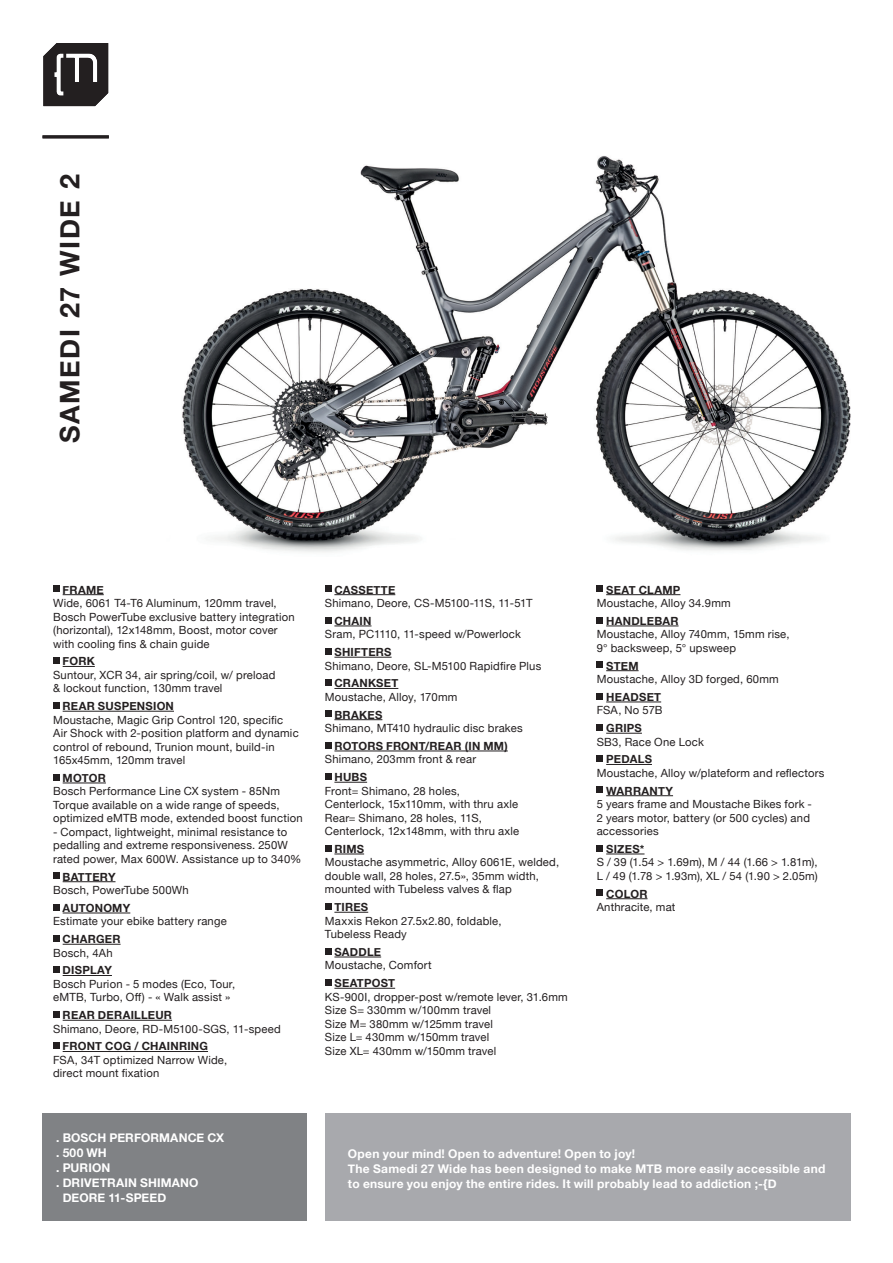
<style>
.page{position:relative;width:893px;height:1263px;background:#fff}
.page>*{position:absolute;margin:0;border:0;box-sizing:border-box;transform-origin:0 0}
.t1{font:700 27px "Helvetica Neue";letter-spacing:.06em;color:#231f20}
.t2{font:700 12px/15px "Helvetica Neue";letter-spacing:.02em;color:#fff}
.t3{font:11.25px/13.5px "Helvetica Neue";letter-spacing:.015em;color:#231f20}
.t4{font:700 11.25px "Helvetica Neue";letter-spacing:.02em;color:#231f20}
</style>
<div class="page">
<hr style="left:43px;top:135px;width:66px;height:3px;background:#231f20">
<svg style="left:43px;top:43px;width:65px;height:63px;background:#474444"></svg>
<div style="left:325px;top:1113px;width:525px;height:107px;background:#a8a9ad"></div>
<div style="left:43px;top:1113px;width:264px;height:107px;background:#808285"></div>
<img style="left:182px;top:156px;width:669px;height:396px">
<hr style="left:63px;top:594px;width:41px;height:1px;background:#231f20">
<hr style="left:63px;top:666px;width:32px;height:1px;background:#231f20">
<hr style="left:63px;top:711px;width:111px;height:1px;background:#231f20">
<hr style="left:63px;top:783px;width:43px;height:1px;background:#231f20">
<hr style="left:63px;top:881px;width:53px;height:1px;background:#231f20">
<hr style="left:63px;top:913px;width:67px;height:1px;background:#231f20">
<hr style="left:63px;top:944px;width:58px;height:1px;background:#231f20">
<hr style="left:63px;top:975px;width:49px;height:1px;background:#231f20">
<hr style="left:63px;top:1020px;width:109px;height:1px;background:#231f20">
<hr style="left:63px;top:1051px;width:145px;height:1px;background:#231f20">
<div style="left:53px;top:586px;width:7px;height:6px;background:#231f20"></div>
<div style="left:53px;top:657px;width:7px;height:7px;background:#231f20"></div>
<div style="left:53px;top:702px;width:7px;height:6px;background:#231f20"></div>
<div style="left:53px;top:774px;width:7px;height:6px;background:#231f20"></div>
<div style="left:53px;top:873px;width:7px;height:6px;background:#231f20"></div>
<div style="left:53px;top:904px;width:7px;height:6px;background:#231f20"></div>
<div style="left:53px;top:935px;width:7px;height:7px;background:#231f20"></div>
<div style="left:53px;top:966px;width:7px;height:7px;background:#231f20"></div>
<div style="left:53px;top:1011px;width:7px;height:7px;background:#231f20"></div>
<div style="left:53px;top:1042px;width:7px;height:7px;background:#231f20"></div>
<hr style="left:334px;top:594px;width:61px;height:1px;background:#231f20">
<hr style="left:334px;top:626px;width:37px;height:1px;background:#231f20">
<hr style="left:334px;top:657px;width:58px;height:1px;background:#231f20">
<hr style="left:334px;top:688px;width:64px;height:1px;background:#231f20">
<hr style="left:334px;top:719px;width:48px;height:1px;background:#231f20">
<hr style="left:334px;top:751px;width:174px;height:1px;background:#231f20">
<hr style="left:334px;top:782px;width:33px;height:1px;background:#231f20">
<hr style="left:334px;top:854px;width:30px;height:1px;background:#231f20">
<hr style="left:334px;top:912px;width:34px;height:1px;background:#231f20">
<hr style="left:334px;top:957px;width:47px;height:1px;background:#231f20">
<hr style="left:334px;top:988px;width:61px;height:1px;background:#231f20">
<svg style="left:325px;top:586px;width:6px;height:6px"></svg>
<svg style="left:325px;top:617px;width:6px;height:6px"></svg>
<svg style="left:325px;top:648px;width:6px;height:6px"></svg>
<div style="left:325px;top:679px;width:6px;height:7px;background:#231f20"></div>
<svg style="left:325px;top:711px;width:6px;height:6px"></svg>
<svg style="left:325px;top:742px;width:6px;height:6px"></svg>
<div style="left:325px;top:773px;width:6px;height:7px;background:#231f20"></div>
<svg style="left:325px;top:845px;width:6px;height:6px"></svg>
<div style="left:325px;top:903px;width:6px;height:7px;background:#231f20"></div>
<svg style="left:325px;top:948px;width:6px;height:6px"></svg>
<div style="left:325px;top:979px;width:6px;height:7px;background:#231f20"></div>
<hr style="left:606px;top:594px;width:74px;height:1px;background:#231f20">
<hr style="left:606px;top:626px;width:73px;height:1px;background:#231f20">
<hr style="left:606px;top:670px;width:33px;height:1px;background:#231f20">
<hr style="left:606px;top:702px;width:55px;height:1px;background:#231f20">
<hr style="left:606px;top:733px;width:36px;height:1px;background:#231f20">
<hr style="left:606px;top:764px;width:46px;height:1px;background:#231f20">
<hr style="left:606px;top:795px;width:67px;height:1px;background:#231f20">
<hr style="left:606px;top:854px;width:38px;height:1px;background:#231f20">
<hr style="left:606px;top:898px;width:41px;height:1px;background:#231f20">
<svg style="left:597px;top:586px;width:6px;height:6px"></svg>
<svg style="left:597px;top:617px;width:6px;height:6px"></svg>
<svg style="left:597px;top:662px;width:6px;height:6px"></svg>
<svg style="left:597px;top:693px;width:6px;height:6px"></svg>
<svg style="left:597px;top:724px;width:6px;height:6px"></svg>
<div style="left:597px;top:755px;width:6px;height:7px;background:#231f20"></div>
<svg style="left:597px;top:787px;width:6px;height:6px"></svg>
<svg style="left:597px;top:845px;width:6px;height:6px"></svg>
<svg style="left:597px;top:890px;width:6px;height:6px"></svg>
<h1 class="t1" style="left:49px;top:443px;width:271px;rotate:-90deg">SAMEDI 27 WIDE 2</h1>
<p class="t4" style="left:63px;top:581px;width:43px">FRAME</p>
<p class="t3" style="left:53px;top:597px;width:243px">Wide, 6061 T4-T6 Aluminum, 120mm travel, Bosch PowerTube exclusive battery integration (horizontal), 12x148mm, Boost, motor cover with cooling fins &amp; chain guide</p>
<p class="t4" style="left:63px;top:652px;width:34px">FORK</p>
<p class="t3" style="left:53px;top:669px;width:224px">Suntour, XCR 34, air spring/coil, w/ preload &amp; lockout function, 130mm travel</p>
<p class="t4" style="left:63px;top:697px;width:113px">REAR SUSPENSION</p>
<p class="t3" style="left:53px;top:713px;width:247px">Moustache, Magic Grip Control 120, specific Air Shock with 2-position platform and dynamic control of rebound, Trunion mount, build-in 165x45mm, 120mm travel</p>
<p class="t4" style="left:63px;top:769px;width:45px">MOTOR</p>
<p class="t3" style="left:53px;top:785px;width:251px">Bosch Performance Line CX system - 85Nm<br>Torque available on a wide range of speeds, optimized eMTB mode, extended boost function</p>
<p class="t3" style="left:53px;top:826px;width:250px">- Compact, lightweight, minimal resistance to pedalling and extreme responsiveness. 250W rated power, Max 600W. Assistance up to 340%</p>
<p class="t4" style="left:63px;top:868px;width:54px">BATTERY</p>
<p class="t3" style="left:53px;top:884px;width:137px">Bosch, PowerTube 500Wh</p>
<p class="t4" style="left:63px;top:899px;width:69px">AUTONOMY</p>
<p class="t3" style="left:53px;top:915px;width:175px">Estimate your ebike battery range</p>
<p class="t4" style="left:63px;top:930px;width:59px">CHARGER</p>
<p class="t3" style="left:53px;top:946px;width:61px">Bosch, 4Ah</p>
<p class="t4" style="left:63px;top:961px;width:51px">DISPLAY</p>
<p class="t3" style="left:53px;top:978px;width:184px">Bosch Purion - 5 modes (Eco, Tour, eMTB, Turbo, Off) - « Walk assist »</p>
<p class="t4" style="left:63px;top:1006px;width:111px">REAR DERAILLEUR</p>
<p class="t3" style="left:53px;top:1022px;width:229px">Shimano, Deore, RD-M5100-SGS, 11-speed</p>
<p class="t4" style="left:63px;top:1037px;width:147px">FRONT COG / CHAINRING</p>
<p class="t3" style="left:53px;top:1054px;width:176px">FSA, 34T optimized Narrow Wide, direct mount fixation</p>
<p class="t2" style="left:56px;top:1130px;width:169px">. BOSCH PERFORMANCE CX</p>
<p class="t2" style="left:56px;top:1145px;width:52px">. 500 WH</p>
<p class="t2" style="left:56px;top:1160px;width:56px">. PURION</p>
<p class="t2" style="left:56px;top:1175px;width:144px">. DRIVETRAIN SHIMANO</p>
<p class="t2" style="left:63px;top:1190px;width:105px">DEORE 11-SPEED</p>
<p class="t4" style="left:334px;top:581px;width:62px">CASSETTE</p>
<p class="t3" style="left:325px;top:597px;width:209px">Shimano, Deore, CS-M5100-11S, 11-51T</p>
<p class="t4" style="left:334px;top:612px;width:39px">CHAIN</p>
<p class="t3" style="left:325px;top:628px;width:197px">Sram, PC1110, 11-speed w/Powerlock</p>
<p class="t4" style="left:334px;top:643px;width:59px">SHIFTERS</p>
<p class="t3" style="left:325px;top:659px;width:218px">Shimano, Deore, SL-M5100 Rapidfire Plus</p>
<p class="t4" style="left:334px;top:674px;width:65px">CRANKSET</p>
<p class="t3" style="left:325px;top:691px;width:134px">Moustache, Alloy, 170mm</p>
<p class="t4" style="left:334px;top:706px;width:49px">BRAKES</p>
<p class="t3" style="left:325px;top:722px;width:199px">Shimano, MT410 hydraulic disc brakes</p>
<p class="t4" style="left:334px;top:737px;width:175px">ROTORS FRONT/REAR (IN MM)</p>
<p class="t3" style="left:325px;top:753px;width:153px">Shimano, 203mm front &amp; rear</p>
<p class="t4" style="left:334px;top:768px;width:34px">HUBS</p>
<p class="t3" style="left:325px;top:784px;width:196px">Front= Shimano, 28 holes,<br>Centerlock, 15x110mm, with thru axle<br>Rear= Shimano, 28 holes, 11S,<br>Centerlock, 12x148mm, with thru axle</p>
<p class="t4" style="left:334px;top:840px;width:31px">RIMS</p>
<p class="t3" style="left:325px;top:856px;width:236px">Moustache asymmetric, Alloy 6061E, welded, double wall, 28 holes, 27.5», 35mm width, mounted with Tubeless valves &amp; flap</p>
<p class="t4" style="left:334px;top:898px;width:35px">TIRES</p>
<p class="t3" style="left:325px;top:914px;width:178px">Maxxis Rekon 27.5x2.80, foldable,<br>Tubeless Ready</p>
<p class="t4" style="left:334px;top:943px;width:48px">SADDLE</p>
<p class="t3" style="left:325px;top:959px;width:108px">Moustache, Comfort</p>
<p class="t4" style="left:334px;top:974px;width:62px">SEATPOST</p>
<p class="t3" style="left:325px;top:990px;width:244px">KS-900I, dropper-post w/remote lever, 31.6mm<br>Size S= 330mm w/100mm travel<br>Size M= 380mm w/125mm travel<br>Size L= 430mm w/150mm travel<br>Size XL= 430mm w/150mm travel</p>
<p class="t4" style="left:606px;top:581px;width:76px">SEAT CLAMP</p>
<p class="t3" style="left:597px;top:597px;width:136px">Moustache, Alloy 34.9mm</p>
<p class="t4" style="left:606px;top:612px;width:74px">HANDLEBAR</p>
<p class="t3" style="left:597px;top:628px;width:194px">Moustache, Alloy 740mm, 15mm rise,<br>9° backsweep, 5° upsweep</p>
<p class="t4" style="left:606px;top:657px;width:34px">STEM</p>
<p class="t3" style="left:597px;top:673px;width:184px">Moustache, Alloy 3D forged, 60mm</p>
<p class="t4" style="left:606px;top:688px;width:56px">HEADSET</p>
<p class="t3" style="left:597px;top:704px;width:67px">FSA, No 57B</p>
<p class="t4" style="left:606px;top:719px;width:37px">GRIPS</p>
<p class="t3" style="left:597px;top:735px;width:109px">SB3, Race One Lock</p>
<p class="t4" style="left:606px;top:750px;width:47px">PEDALS</p>
<p class="t3" style="left:597px;top:767px;width:229px">Moustache, Alloy w/plateform and reflectors</p>
<p class="t4" style="left:606px;top:782px;width:68px">WARRANTY</p>
<p class="t3" style="left:597px;top:798px;width:217px">5 years frame and Moustache Bikes fork -<br>2 years motor, battery (or 500 cycles) and accessories</p>
<p class="t4" style="left:606px;top:840px;width:40px">SIZES*</p>
<p class="t3" style="left:597px;top:856px;width:222px">S / 39 (1.54 &gt; 1.69m), M / 44 (1.66 &gt; 1.81m),<br>L / 49 (1.78 &gt; 1.93m), XL / 54 (1.90 &gt; 2.05m)</p>
<p class="t4" style="left:606px;top:885px;width:43px">COLOR</p>
<p class="t3" style="left:597px;top:901px;width:80px">Anthracite, mat</p>
<p class="t2" style="left:348px;top:1146px;width:479px">Open your mind! Open to adventure! Open to joy!<br>The Samedi 27 Wide has been designed to make MTB more easily accessible and to ensure you enjoy the entire rides. It will probably lead to addiction ;-{D</p>
</div>
